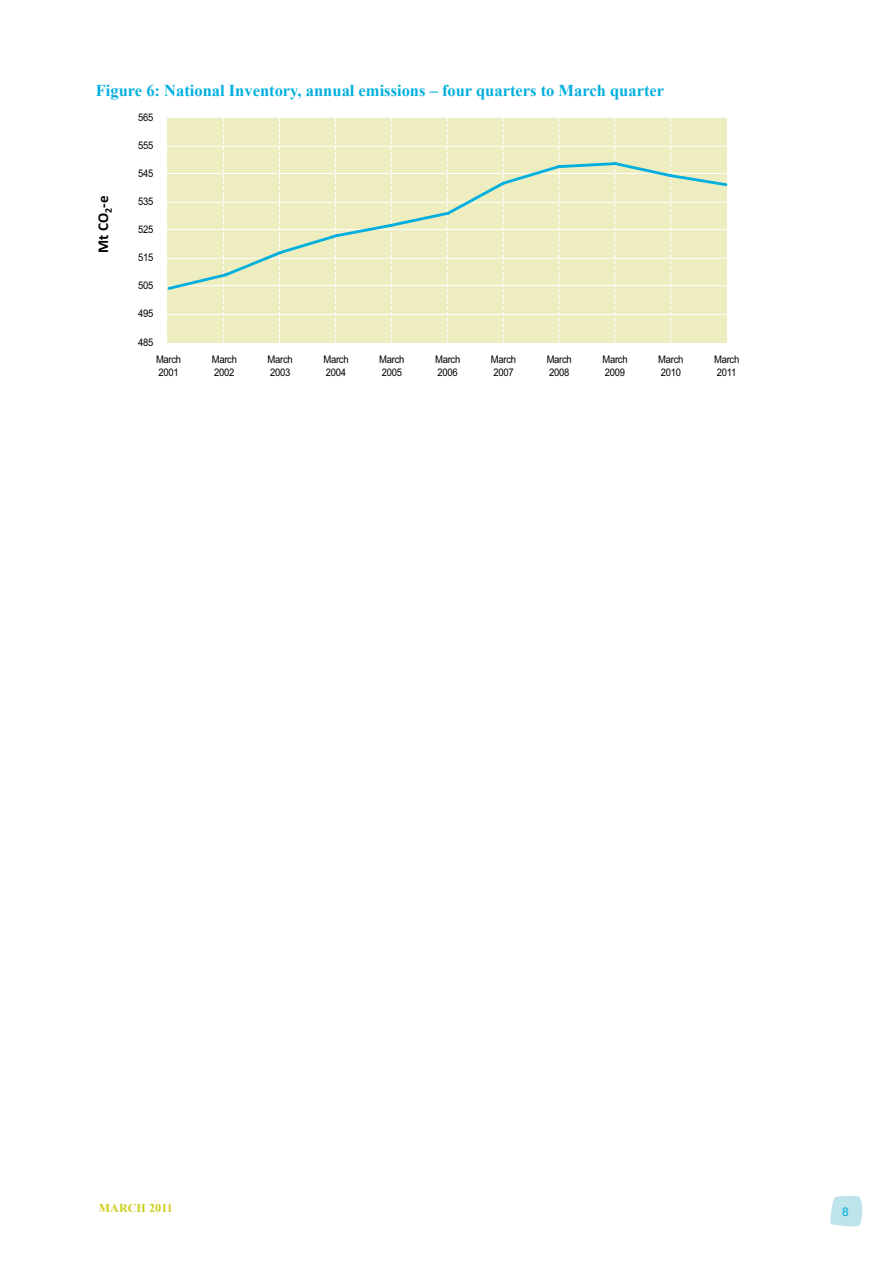
<style>
.page{position:relative;width:893px;height:1263px;background:#fff}
.page>*{position:absolute;margin:0;border:0;box-sizing:border-box;transform-origin:0 0}
.t1{font:700 16.5px "Times New Roman";color:#00afde}
.t2{font:700 15px "Calibri";color:#000}
.t3{font:700 12px "Times New Roman";letter-spacing:.01em;color:#cdcf19}
.t4{font:12px "Arial";color:#00afde}
.t5{font:10.5px/12.6px "Arial";letter-spacing:-.03em;color:#000;scale:.9 1}
</style>
<div class="page">
<svg style="left:830px;top:1195px;width:33px;height:32px"></svg>
<div style="left:168px;top:118px;width:559px;height:224px;background:#ededc0"></div>
<hr style="left:166px;top:314px;width:560px;height:1px;background:#fff">
<hr style="left:166px;top:146px;width:560px;height:1px;background:#fff">
<svg style="left:223px;top:118px;width:1px;height:224px"></svg>
<svg style="left:279px;top:118px;width:1px;height:224px"></svg>
<svg style="left:335px;top:118px;width:1px;height:224px"></svg>
<svg style="left:391px;top:118px;width:1px;height:224px"></svg>
<svg style="left:447px;top:118px;width:1px;height:224px"></svg>
<svg style="left:503px;top:118px;width:1px;height:224px"></svg>
<svg style="left:559px;top:118px;width:1px;height:224px"></svg>
<svg style="left:615px;top:118px;width:1px;height:224px"></svg>
<svg style="left:671px;top:118px;width:1px;height:224px"></svg>
<svg style="left:167px;top:160px;width:561px;height:132px"></svg>
<h1 class="t1" style="left:96px;top:79px;width:570px">Figure 6: National Inventory, annual emissions – four quarters to March quarter</h1>
<p class="t5" style="left:138px;top:111px;width:18px">565</p>
<p class="t5" style="left:138px;top:139px;width:18px">555</p>
<h2 class="t2" style="left:93px;top:253px;width:58px;rotate:-90deg">Mt CO<sub>2</sub>-e</h2>
<p class="t5" style="left:138px;top:167px;width:18px">545</p>
<p class="t5" style="left:138px;top:195px;width:18px">535</p>
<p class="t5" style="left:138px;top:223px;width:18px">525</p>
<p class="t5" style="left:138px;top:251px;width:18px">515</p>
<p class="t5" style="left:138px;top:279px;width:18px">505</p>
<p class="t5" style="left:138px;top:308px;width:18px">495</p>
<p class="t5" style="left:138px;top:336px;width:18px">485</p>
<p class="t5" style="left:156px;top:353px;width:29px">March<br>2001</p>
<p class="t5" style="left:212px;top:353px;width:29px">March<br>2002</p>
<p class="t5" style="left:268px;top:353px;width:29px">March<br>2003</p>
<p class="t5" style="left:323px;top:353px;width:29px">March<br>2004</p>
<p class="t5" style="left:379px;top:353px;width:29px">March<br>2005</p>
<p class="t5" style="left:435px;top:353px;width:29px">March<br>2006</p>
<p class="t5" style="left:491px;top:353px;width:29px">March<br>2007</p>
<p class="t5" style="left:547px;top:353px;width:29px">March<br>2008</p>
<p class="t5" style="left:602px;top:353px;width:29px">March<br>2009</p>
<p class="t5" style="left:658px;top:353px;width:29px">March<br>2010</p>
<p class="t5" style="left:714px;top:353px;width:29px">March<br>2011</p>
<p class="t3" style="left:99px;top:1200px;width:76px">March 2011</p>
<p class="t4" style="left:842px;top:1204px;width:8px">8</p>
</div>
